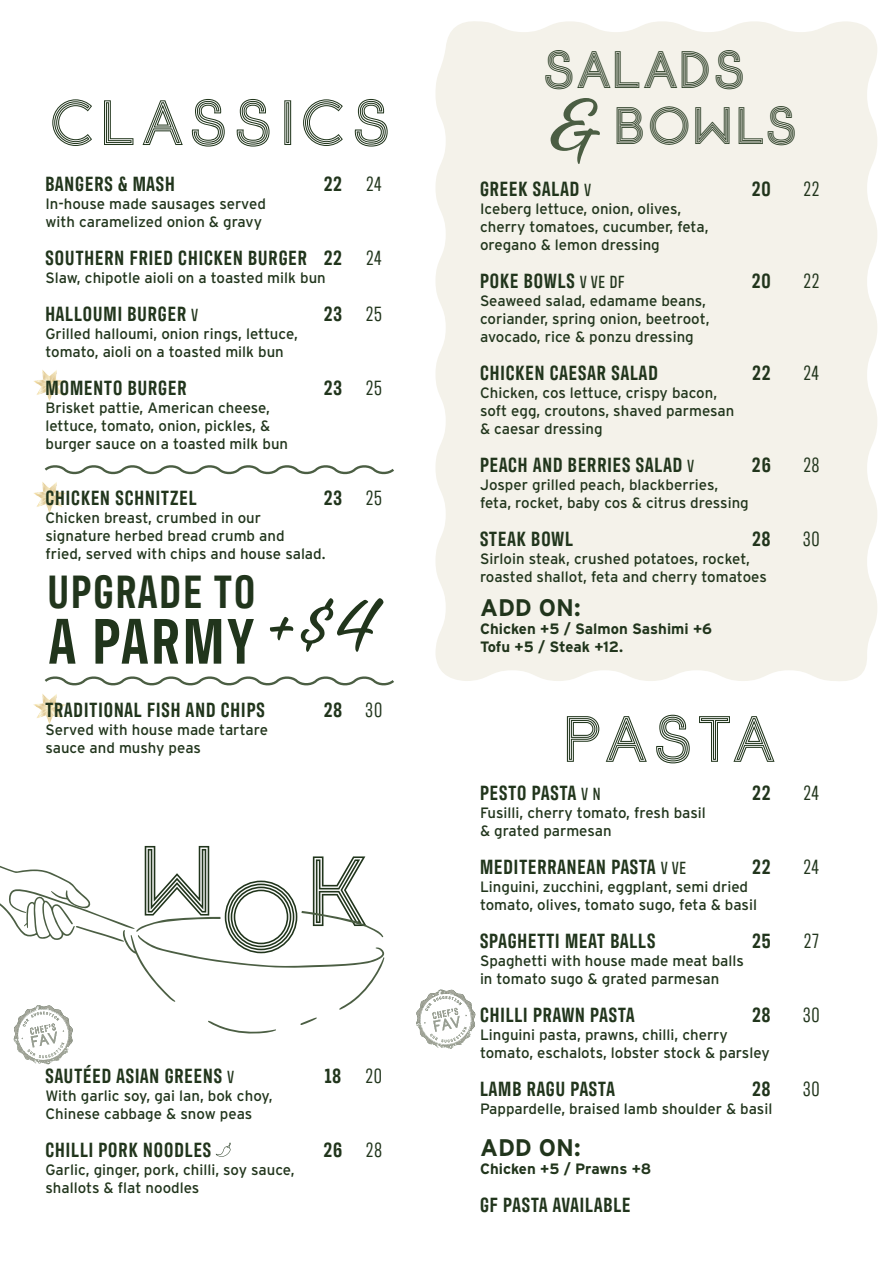
<style>
.page{position:relative;width:893px;height:1263px;background:#fff}
.page>*{position:absolute;margin:0;border:0;box-sizing:border-box;transform-origin:0 0}
.t1{font:97.2px "Alisha";color:#4b5e43}
.t2{font:90.15px "Alisha";color:#21351c}
.t3{font:88.5px "Etalon stripes";color:#21351c}
.t4{font:600 65.7px "Antarctican Headline";letter-spacing:.05em;color:#21351c}
.t5{font:58.2px "Etalon stripes";letter-spacing:-.065em;color:#21351c}
.t6{font:56.85px "Etalon stripes";letter-spacing:.01em;color:#21351c}
.t7{font:600 47.7px "Antarctican Headline";letter-spacing:.05em;color:#21351c}
.t8{font:46.8px "Etalon stripes";letter-spacing:-.1em;color:#21351c}
.t9{font:700 24px "Interstate";color:#21351c}
.t10{font:600 21px "Antarctican Headline";letter-spacing:.05em;color:#21351c}
.t11{font:21px "Antarctican Headline";letter-spacing:.05em;color:#21351c}
.t12{font:15px/18px "Interstate";color:#21351c}
.t13{font:700 15px/18px "Interstate";color:#21351c}
.s1{font-weight:400}
.s2{font-weight:500;font-size:18px}
</style>
<div class="page">
<div style="left:435px;top:21px;width:442px;height:660px;background:#f4f2ea"></div>
<svg style="left:44px;top:465px;width:350px;height:10px"></svg>
<svg style="left:44px;top:676px;width:350px;height:10px"></svg>
<img style="left:34px;top:370px;width:31px;height:31px">
<img style="left:34px;top:482px;width:31px;height:31px">
<img style="left:34px;top:694px;width:31px;height:30px">
<svg style="left:0;top:865px;width:385px;height:199px"></svg>
<img style="left:15px;top:1039px;width:21px;height:23px">
<svg style="left:416px;top:989px;width:59px;height:59px"></svg>
<img style="left:418px;top:1024px;width:20px;height:22px">
<svg style="left:216px;top:1143px;width:15px;height:14px"></svg>
<p class="t6" style="left:52px;top:80px;width:348px">CLASSICS</p>
<p class="t10" style="left:45px;top:169px;width:131px">BANGERS &amp; MASH</p>
<p class="t10" style="left:324px;top:169px;width:59px">22 <span class="s1">24</span></p>
<p class="t12" style="left:45px;top:195px;width:222px">In-house made sausages served with caramelized onion &amp; gravy</p>
<p class="t10" style="left:45px;top:243px;width:338px">SOUTHERN FRIED CHICKEN BURGER 22 <span class="s1">24</span></p>
<p class="t12" style="left:45px;top:269px;width:282px">Slaw, chipotle aioli on a toasted milk bun</p>
<p class="t10" style="left:45px;top:299px;width:154px">HALLOUMI BURGER <span class="s2">V</span></p>
<p class="t10" style="left:324px;top:299px;width:59px">23 <span class="s1">25</span></p>
<p class="t12" style="left:45px;top:325px;width:254px">Grilled halloumi, onion rings, lettuce, tomato, aioli on a toasted milk bun</p>
<p class="t10" style="left:45px;top:373px;width:142px">MOMENTO BURGER</p>
<p class="t10" style="left:324px;top:373px;width:59px">23 <span class="s1">25</span></p>
<p class="t12" style="left:45px;top:399px;width:244px">Brisket pattie, American cheese, lettuce, tomato, onion, pickles, &amp; burger sauce on a toasted milk bun</p>
<p class="t10" style="left:45px;top:483px;width:153px">CHICKEN SCHNITZEL</p>
<p class="t10" style="left:324px;top:483px;width:59px">23 <span class="s1">25</span></p>
<p class="t12" style="left:45px;top:509px;width:282px">Chicken breast, crumbed in our signature herbed bread crumb and<br>fried, served with chips and house salad.</p>
<p class="t7" style="left:48px;top:558px;width:209px">UPGRADE TO</p>
<p class="t4" style="left:49px;top:595px;width:206px">A PARMY</p>
<p class="t2" style="left:269px;top:566px;width:111px">+$4</p>
<p class="t10" style="left:45px;top:695px;width:221px">TRADITIONAL FISH AND CHIPS</p>
<p class="t10" style="left:324px;top:695px;width:60px">28 <span class="s1">30</span></p>
<p class="t12" style="left:45px;top:721px;width:224px">Served with house made tartare sauce and mushy peas</p>
<p class="t3" style="left:145px;top:825px;width:241px">WOK</p>
<p class="t10" style="left:45px;top:1061px;width:190px">SAUTÉED ASIAN GREENS <span class="s2">V</span></p>
<p class="t10" style="left:325px;top:1061px;width:59px">18 <span class="s1">20</span></p>
<p class="t12" style="left:45px;top:1087px;width:229px">With garlic soy, gai lan, bok choy,<br>Chinese cabbage &amp; snow peas</p>
<p class="t10" style="left:45px;top:1135px;width:167px">CHILLI PORK NOODLES</p>
<p class="t10" style="left:324px;top:1135px;width:60px">26 <span class="s1">28</span></p>
<p class="t12" style="left:45px;top:1161px;width:251px">Garlic, ginger, pork, chilli, soy sauce, shallots &amp; flat noodles</p>
<p class="t8" style="left:546px;top:34px;width:208px">SALADS</p>
<p class="t8" style="left:617px;top:90px;width:189px">BOWLS</p>
<p class="t1" style="left:554px;top:59px;width:52px">&amp;</p>
<p class="t10" style="left:480px;top:174px;width:113px">GREEK SALAD <span class="s2">V</span></p>
<p class="t10" style="left:752px;top:174px;width:20px">20</p>
<p class="t11" style="left:804px;top:175px;width:17px">22</p>
<p class="t12" style="left:480px;top:200px;width:230px">Iceberg lettuce, onion, olives, cherry tomatoes, cucumber, feta, oregano &amp; lemon dressing</p>
<p class="t10" style="left:480px;top:266px;width:146px">POKE BOWLS <span class="s2">V VE DF</span></p>
<p class="t10" style="left:752px;top:266px;width:20px">20</p>
<p class="t11" style="left:804px;top:267px;width:17px">22</p>
<p class="t12" style="left:480px;top:292px;width:231px">Seaweed salad, edamame beans, coriander, spring onion, beetroot, avocado, rice &amp; ponzu dressing</p>
<p class="t10" style="left:480px;top:358px;width:179px">CHICKEN CAESAR SALAD</p>
<p class="t10" style="left:753px;top:358px;width:19px">22</p>
<p class="t11" style="left:804px;top:359px;width:17px">24</p>
<p class="t12" style="left:480px;top:384px;width:256px">Chicken, cos lettuce, crispy bacon, soft egg, croutons, shaved parmesan &amp; caesar dressing</p>
<p class="t10" style="left:480px;top:450px;width:216px">PEACH AND BERRIES SALAD <span class="s2">V</span></p>
<p class="t10" style="left:752px;top:450px;width:20px">26</p>
<p class="t11" style="left:804px;top:451px;width:17px">28</p>
<p class="t12" style="left:480px;top:476px;width:270px">Josper grilled peach, blackberries, feta, rocket, baby cos &amp; citrus dressing</p>
<p class="t10" style="left:480px;top:524px;width:94px">STEAK BOWL</p>
<p class="t10" style="left:752px;top:524px;width:19px">28</p>
<p class="t11" style="left:803px;top:525px;width:18px">30</p>
<p class="t12" style="left:480px;top:550px;width:288px">Sirloin steak, crushed potatoes, rocket, roasted shallot, feta and cherry tomatoes</p>
<p class="t9" style="left:480px;top:594px;width:102px">ADD ON:</p>
<p class="t13" style="left:480px;top:619px;width:234px">Chicken +5 / Salmon Sashimi +6<br>Tofu +5 / Steak +12.</p>
<p class="t5" style="left:567px;top:695px;width:221px">PASTA</p>
<p class="t10" style="left:480px;top:778px;width:122px">PESTO PASTA <span class="s2">V N</span></p>
<p class="t10" style="left:753px;top:778px;width:19px">22</p>
<p class="t11" style="left:804px;top:779px;width:17px">24</p>
<p class="t12" style="left:480px;top:804px;width:227px">Fusilli, cherry tomato, fresh basil &amp; grated parmesan</p>
<p class="t10" style="left:480px;top:852px;width:208px">MEDITERRANEAN PASTA <span class="s2">V VE</span></p>
<p class="t10" style="left:753px;top:852px;width:19px">22</p>
<p class="t11" style="left:804px;top:853px;width:17px">24</p>
<p class="t12" style="left:480px;top:878px;width:279px">Linguini, zucchini, eggplant, semi dried tomato, olives, tomato sugo, feta &amp; basil</p>
<p class="t10" style="left:480px;top:926px;width:177px">SPAGHETTI MEAT BALLS</p>
<p class="t10" style="left:752px;top:926px;width:20px">25</p>
<p class="t11" style="left:804px;top:927px;width:16px">27</p>
<p class="t12" style="left:480px;top:952px;width:265px">Spaghetti with house made meat balls in tomato sugo &amp; grated parmesan</p>
<p class="t10" style="left:480px;top:1000px;width:156px">CHILLI PRAWN PASTA</p>
<p class="t10" style="left:752px;top:1000px;width:19px">28</p>
<p class="t11" style="left:803px;top:1001px;width:18px">30</p>
<p class="t12" style="left:480px;top:1026px;width:291px">Linguini pasta, prawns, chilli, cherry tomato, eschalots, lobster stock &amp; parsley</p>
<p class="t10" style="left:480px;top:1074px;width:136px">LAMB RAGU PASTA</p>
<p class="t10" style="left:752px;top:1074px;width:19px">28</p>
<p class="t11" style="left:803px;top:1075px;width:18px">30</p>
<p class="t12" style="left:480px;top:1100px;width:294px">Pappardelle, braised lamb shoulder &amp; basil</p>
<p class="t9" style="left:480px;top:1134px;width:102px">ADD ON:</p>
<p class="t13" style="left:480px;top:1160px;width:173px">Chicken +5 / Prawns +8</p>
<p class="t10" style="left:480px;top:1190px;width:152px">GF PASTA AVAILABLE</p>
</div>
